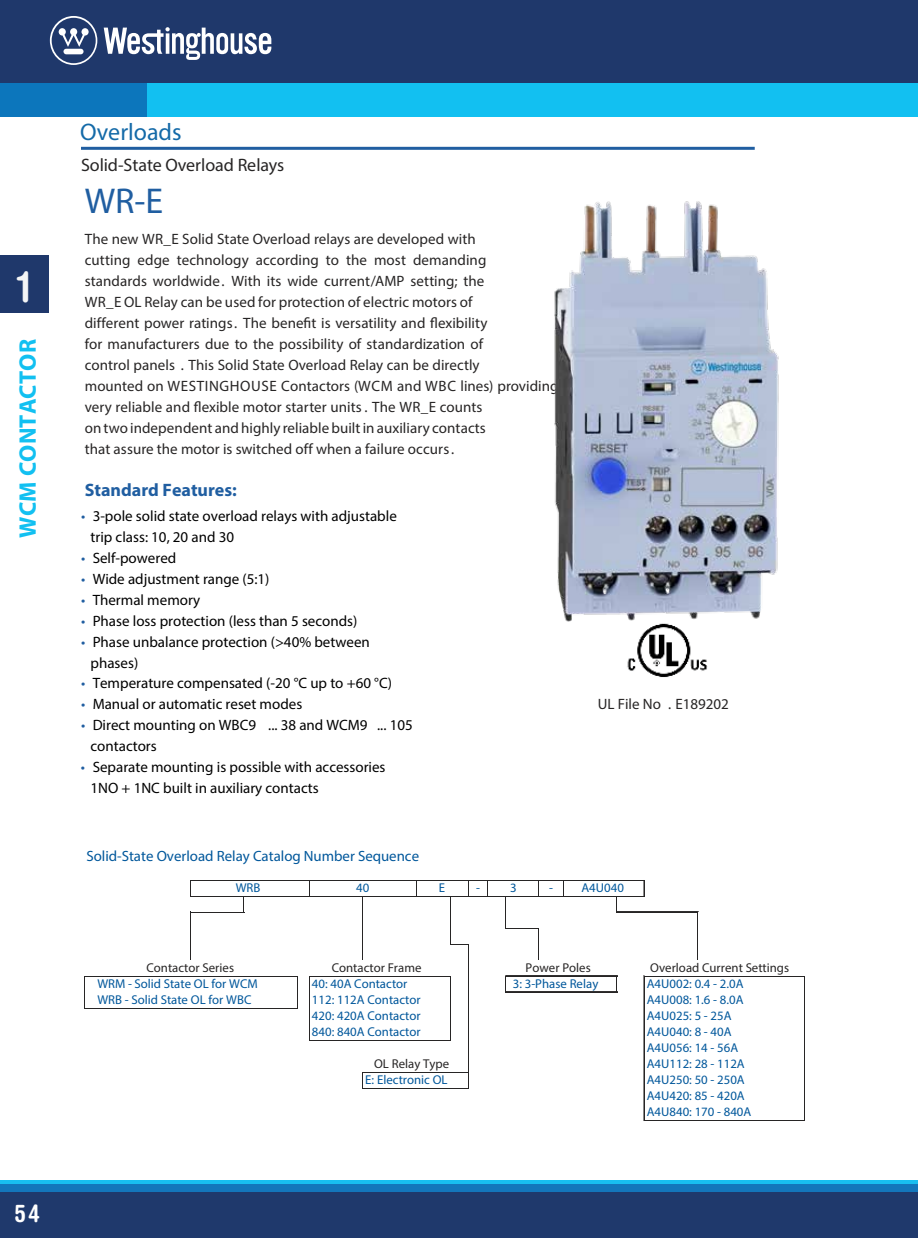
<style>
.page{position:relative;width:918px;height:1238px;background:#fff}
.page>*{position:absolute;margin:0;border:0;box-sizing:border-box;transform-origin:0 0}
.t1{font:700 condensed 42.45px "Helvetica Rounded";color:#f4f5f5;scale:.94 1}
.t2{font:36px "Myriad Pro";color:#205ea1}
.t3{font:700 condensed 24.3px "Helvetica Rounded";color:#fff}
.t4{font:700 24px "Myriad Pro";letter-spacing:.005em;color:#12c0f1}
.t5{font:24px "Myriad Pro";color:#146aa8}
.t6{font:18px "Myriad Pro";letter-spacing:-.005em;color:#272525}
.t7{font:700 18px "Myriad Pro";color:#205ea1}
.t8{font:15px/21px "Myriad Pro";letter-spacing:.005em;color:#272525}
.t9{font:15px/21px "Myriad Pro";color:#000}
.t10{font:14.85px "Myriad Pro";color:#00579b}
.t11{font:12.75px/16px "Myriad Pro";color:#00579b}
.t12{font:12.75px "Myriad Pro";color:#272525}
.s1{color:#205ea1}
</style>
<div class="page">
<div style="left:0;top:255px;width:48px;height:57px;background:#1f386b"></div>
<div style="left:0;top:0;width:918px;height:100px;background:#1f386b"></div>
<div style="left:20px;top:83px;width:898px;height:34px;background:#12c0f1"></div>
<div style="left:0;top:83px;width:147px;height:34px;background:#0c76bc"></div>
<svg style="left:104px;top:27px;width:167px;height:33px"></svg>
<svg style="left:50px;top:16px;width:47px;height:49px"></svg>
<div style="left:0;top:1187px;width:918px;height:51px;background:#1f396c"></div>
<div style="left:0;top:1180px;width:918px;height:7px;background:#18bef0"></div>
<div style="left:0;top:1184px;width:918px;height:8px;background:#1376bb"></div>
<hr style="left:81px;top:147px;width:674px;height:3px;background:#205ea1">
<svg style="left:190px;top:880px;width:1px;height:16px"></svg>
<hr style="left:191px;top:911px;width:53px;height:1px;background:#272525">
<svg style="left:538px;top:880px;width:1px;height:15px"></svg>
<svg style="left:468px;top:880px;width:1px;height:15px"></svg>
<hr style="left:85px;top:975px;width:213px;height:1px;background:#272525">
<svg style="left:309px;top:880px;width:1px;height:15px"></svg>
<hr style="left:450px;top:896px;width:1px;height:48px;background:#272525">
<hr style="left:310px;top:975px;width:141px;height:1px;background:#272525">
<hr style="left:505px;top:896px;width:1px;height:32px;background:#272525">
<svg style="left:616px;top:896px;width:1px;height:16px"></svg>
<hr style="left:506px;top:975px;width:111px;height:1px;background:#272525">
<svg style="left:644px;top:880px;width:1px;height:15px"></svg>
<hr style="left:362px;top:896px;width:1px;height:64px;background:#272525">
<hr style="left:190px;top:911px;width:1px;height:49px;background:#272525">
<hr style="left:309px;top:975px;width:1px;height:65px;background:#272525">
<svg style="left:416px;top:880px;width:1px;height:15px"></svg>
<hr style="left:468px;top:944px;width:1px;height:144px;background:#272525">
<svg style="left:487px;top:880px;width:1px;height:15px"></svg>
<hr style="left:538px;top:928px;width:1px;height:32px;background:#272525">
<svg style="left:563px;top:880px;width:1px;height:15px"></svg>
<hr style="left:644px;top:975px;width:1px;height:145px;background:#272525">
<svg style="left:243px;top:896px;width:1px;height:15px"></svg>
<svg style="left:362px;top:1072px;width:1px;height:16px"></svg>
<hr style="left:450px;top:976px;width:1px;height:64px;background:#272525">
<svg style="left:505px;top:975px;width:1px;height:17px"></svg>
<svg style="left:616px;top:976px;width:1px;height:15px"></svg>
<hr style="left:697px;top:912px;width:1px;height:48px;background:#272525">
<hr style="left:84px;top:975px;width:1px;height:33px;background:#272525">
<hr style="left:297px;top:976px;width:1px;height:32px;background:#272525">
<hr style="left:804px;top:976px;width:1px;height:144px;background:#272525">
<hr style="left:191px;top:879px;width:454px;height:1px;background:#272525">
<hr style="left:191px;top:895px;width:454px;height:1px;background:#272525">
<hr style="left:617px;top:911px;width:81px;height:1px;background:#272525">
<hr style="left:506px;top:927px;width:33px;height:1px;background:#272525">
<hr style="left:645px;top:975px;width:160px;height:1px;background:#272525">
<hr style="left:506px;top:991px;width:111px;height:1px;background:#272525">
<hr style="left:85px;top:1007px;width:213px;height:1px;background:#272525">
<hr style="left:310px;top:1039px;width:141px;height:1px;background:#272525">
<hr style="left:363px;top:1071px;width:106px;height:1px;background:#272525">
<hr style="left:363px;top:1087px;width:106px;height:1px;background:#272525">
<hr style="left:645px;top:1119px;width:160px;height:1px;background:#272525">
<img style="left:627px;top:624px;width:81px;height:53px">
<img style="left:554px;top:201px;width:225px;height:423px">
<h1 class="t1" style="left:18px;top:261px;width:16px">1</h1>
<h3 class="t4" style="left:12px;top:537px;width:200px;rotate:-90deg">WCM CONTACTOR</h3>
<h3 class="t3" style="left:14px;top:1199px;width:27px">54</h3>
<h3 class="t5" style="left:80px;top:117px;width:103px">Overloads</h3>
<p class="t6" style="left:81px;top:154px;width:205px">Solid-State Overload Relays</p>
<h2 class="t2" style="left:85px;top:179px;width:80px">WR-E</h2>
<p class="t8" style="left:85px;top:228px;width:475px">The new WR_E Solid State Overload relays are developed with<br>cutting edge technology according to the most demanding<br>standards worldwide. With its wide current/AMP setting; the<br>WR_E OL Relay can be used for protection of electric motors of<br>different power ratings. The benefit is versatility and flexibility<br>for manufacturers due to the possibility of standardization of<br>control panels . This Solid State Overload Relay can be directly<br>mounted on WESTINGHOUSE Contactors (WCM and WBC lines) providing very reliable and flexible motor starter units . The WR_E counts<br>on two independent and highly reliable built in auxiliary contacts<br>that assure the motor is switched off when a failure occurs.</p>
<p class="t7" style="left:85px;top:478px;width:154px">Standard Features:</p>
<p class="t9" style="left:91px;top:505px;width:308px;text-indent:-10px"><span class="s1">•</span> 3-pole solid state overload relays with adjustable trip class: 10, 20 and 30</p>
<p class="t9" style="left:81px;top:547px;width:97px"><span class="s1">•</span> Self-powered</p>
<p class="t9" style="left:81px;top:568px;width:190px"><span class="s1">•</span> Wide adjustment range (5:1)</p>
<p class="t9" style="left:81px;top:589px;width:121px"><span class="s1">•</span> Thermal memory</p>
<p class="t9" style="left:81px;top:610px;width:278px"><span class="s1">•</span> Phase loss protection (less than 5 seconds)</p>
<p class="t9" style="left:91px;top:631px;width:281px;text-indent:-10px"><span class="s1">•</span> Phase unbalance protection (&gt;40% between phases)</p>
<p class="t9" style="left:81px;top:673px;width:312px"><span class="s1">•</span> Temperature compensated (-20 °C up to +60 °C)</p>
<p class="t9" style="left:81px;top:694px;width:223px"><span class="s1">•</span> Manual or automatic reset modes</p>
<p class="t9" style="left:91px;top:715px;width:324px;text-indent:-10px"><span class="s1">•</span> Direct mounting on WBC9 ... 38 and WCM9 ... 105 contactors</p>
<p class="t9" style="left:91px;top:757px;width:297px;text-indent:-10px"><span class="s1">•</span> Separate mounting is possible with accessories<br>1NO + 1NC built in auxiliary contacts</p>
<p class="t10" style="left:86px;top:847px;width:334px">Solid-State Overload Relay Catalog Number Sequence</p>
<p class="t8" style="left:598px;top:693px;width:133px">UL File No . E189202</p>
<p class="t11" style="left:236px;top:879px;width:26px">WRB</p>
<p class="t11" style="left:356px;top:879px;width:15px">40</p>
<p class="t11" style="left:510px;top:879px;width:8px">3</p>
<p class="t11" style="left:439px;top:879px;width:8px">E</p>
<p class="t11" style="left:581px;top:879px;width:44px">A4U040</p>
<p class="t11" style="left:476px;top:879px;width:5px">-</p>
<p class="t11" style="left:549px;top:879px;width:5px">-</p>
<p class="t12" style="left:526px;top:960px;width:67px">Power Poles</p>
<p class="t11" style="left:513px;top:975px;width:87px">3: 3-Phase Relay</p>
<p class="t12" style="left:650px;top:960px;width:140px">Overload Current Settings</p>
<p class="t12" style="left:147px;top:960px;width:89px">Contactor Series</p>
<p class="t12" style="left:332px;top:960px;width:91px">Contactor Frame</p>
<p class="t11" style="left:97px;top:975px;width:162px">WRM - Solid State OL for WCM</p>
<p class="t11" style="left:312px;top:975px;width:97px">40: 40A Contactor</p>
<p class="t11" style="left:647px;top:975px;width:98px">A4U002: 0.4 - 2.0A</p>
<p class="t11" style="left:97px;top:991px;width:156px">WRB - Solid State OL for WBC</p>
<p class="t11" style="left:312px;top:991px;width:110px">112: 112A Contactor</p>
<p class="t11" style="left:647px;top:991px;width:98px">A4U008: 1.6 - 8.0A</p>
<p class="t11" style="left:312px;top:1007px;width:110px">420: 420A Contactor</p>
<p class="t11" style="left:647px;top:1007px;width:86px">A4U025: 5 - 25A</p>
<p class="t11" style="left:312px;top:1023px;width:110px">840: 840A Contactor</p>
<p class="t11" style="left:647px;top:1023px;width:99px">A4U040: 8 - 40A<br>A4U056: 14 - 56A<br>A4U112: 28 - 112A</p>
<p class="t11" style="left:365px;top:1071px;width:84px">E: Electronic OL</p>
<p class="t11" style="left:647px;top:1071px;width:106px">A4U250: 50 - 250A<br>A4U420: 85 - 420A<br>A4U840: 170 - 840A</p>
<p class="t12" style="left:374px;top:1056px;width:77px">OL Relay Type</p>
</div>
